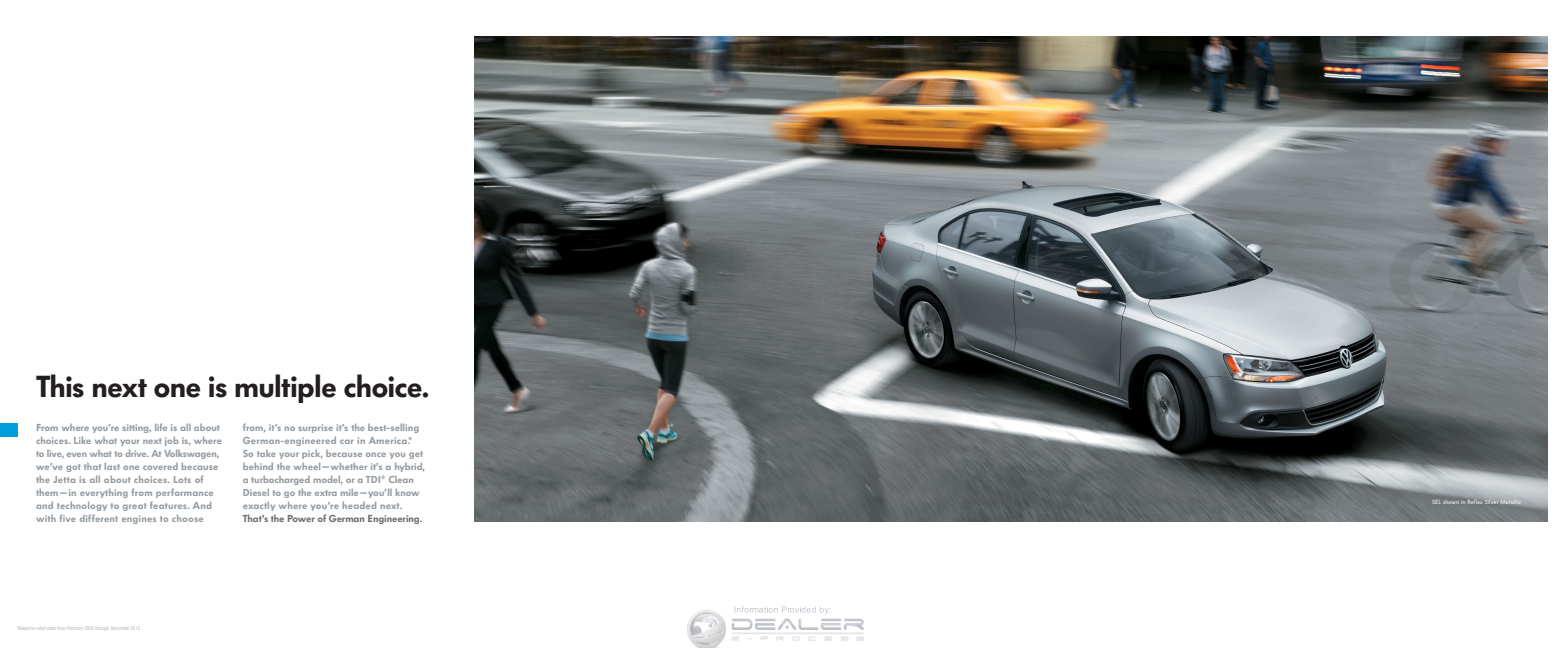
<style>
.page{position:relative;width:1566px;height:648px;background:#fff}
.page>*{position:absolute;margin:0;border:0;box-sizing:border-box;transform-origin:0 0}
.t1{font:30px "Volkswagen Headline";letter-spacing:-.025em;color:#231f20}
.t2{font:10px/13px "Volkswagen Headline";letter-spacing:.005em;color:#939ba1}
.t3{font:10px "Volkswagen Headline";letter-spacing:-.005em;color:#6d6e70}
.t4{font:6px "Volkswagen Copy";letter-spacing:.01em;color:#fff}
.t5{font:condensed 5.2px "Helvetica Neue";letter-spacing:-.02em;color:#b5bcc1}
</style>
<div class="page">
<img style="left:475px;top:36px;width:1073px;height:486px">
<div style="left:0;top:423px;width:18px;height:14px;background:#009ddc"></div>
<img style="left:687px;top:606px;width:177px;height:42px">
<h1 class="t1" style="left:36px;top:375px;width:395px">This next one is multiple choice.</h1>
<p class="t2" style="left:36px;top:422px;width:188px">From where you’re sitting, life is all about choices. Like what your next job is, where to live, even what to drive. At Volkswagen, we’ve got that last one covered because the Jetta is all about choices. Lots of them — in everything from performance and technology to great features. And with five different engines to choose</p>
<p class="t2" style="left:243px;top:422px;width:184px">from, it’s no surprise it’s the best-selling German-engineered car in America.* So take your pick, because once you get behind the wheel — whether it’s a hybrid, a turbocharged model, or a TDI<sup>®</sup> Clean Diesel to go the extra mile — you’ll know exactly where you’re headed next.</p>
<p class="t3" style="left:243px;top:515px;width:181px">That’s the Power of German Engineering.</p>
<p class="t5" style="left:17px;top:626px;width:126px">*Based on retail sales from February 2006 through December 2012.</p>
<p class="t4" style="left:1432px;top:500px;width:91px">SEL shown in Reflex Silver Metallic</p>
</div>
